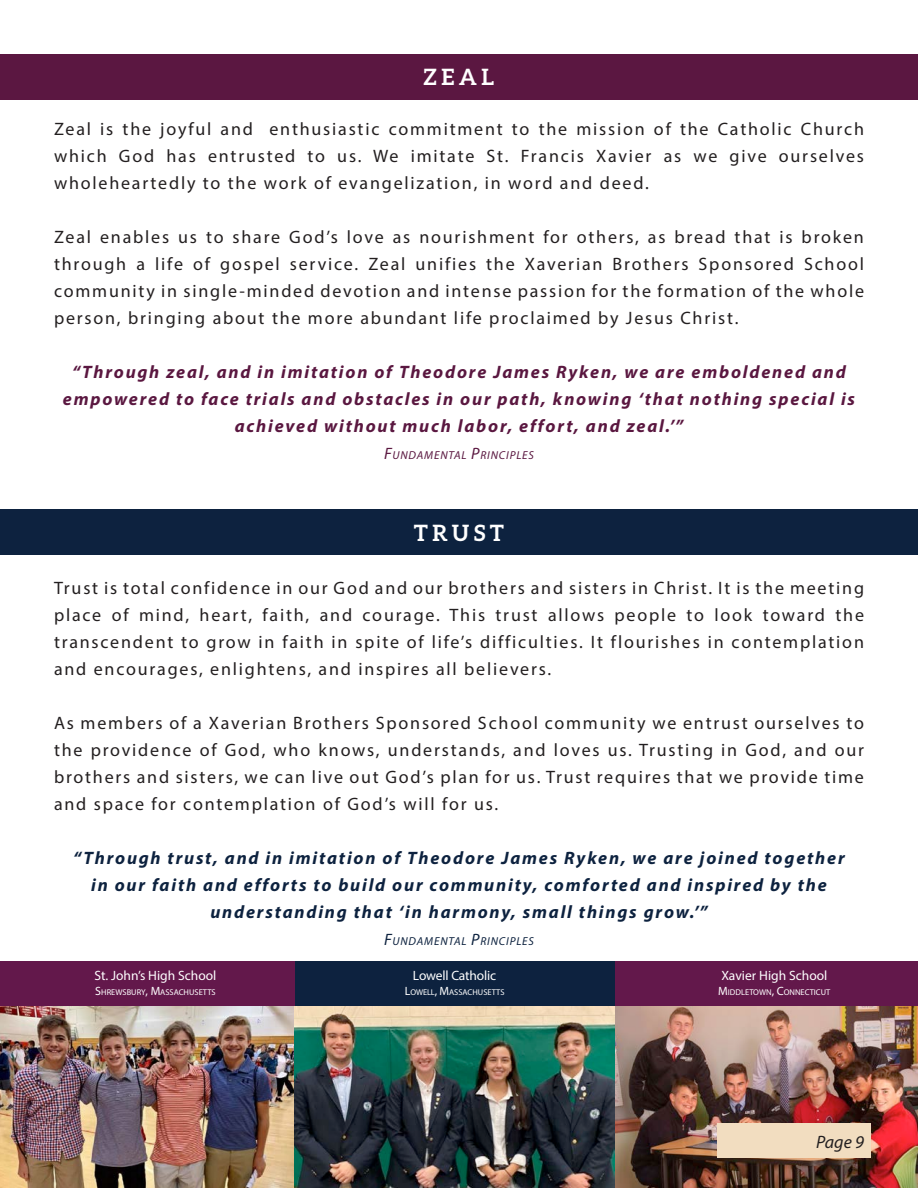
<style>
.page{position:relative;width:918px;height:1188px;background:#fff}
.page>*{position:absolute;margin:0;border:0;box-sizing:border-box;transform-origin:0 0}
.t1{font:700 22.5px "Aleo";letter-spacing:.2em;color:#fff}
.t2{font:18px/27px "Myriad Pro";letter-spacing:.1em;color:#231f20;text-align:justify}
.t3{font:italic 700 18px/27px "Myriad Pro";letter-spacing:.1em;color:#5a1740;text-align:center}
.t4{font:italic 700 18px/27px "Myriad Pro";letter-spacing:.1em;color:#0d223f;text-align:center}
.t5{font:italic 18px "Myriad Pro";color:#231f20}
.t6{font:13.5px "Myriad Pro";color:#fff}
.t7{font:italic 11.55px "Myriad Pro";letter-spacing:.07em;color:#5a1740}
.t8{font:italic 11.55px "Myriad Pro";letter-spacing:.07em;color:#0d223f}
.t9{font:8.4px "Myriad Pro";color:#fff}
.s1{font-size:16.5px}
.s2{font-size:12px}
</style>
<div class="page">
<div style="left:0;top:54px;width:918px;height:45px;background:#5b1741"></div>
<div style="left:0;top:510px;width:918px;height:45px;background:#0d223f"></div>
<div style="left:615px;top:962px;width:303px;height:63px;background:#63184b"></div>
<div style="left:295px;top:961px;width:320px;height:63px;background:#0d223f"></div>
<div style="left:0;top:961px;width:295px;height:64px;background:#63184b"></div>
<img style="left:0;top:1007px;width:918px;height:181px">
<div style="left:717px;top:1124px;width:154px;height:34px;background:#f2ddc0"></div>
<p class="t1" style="left:424px;top:64px;width:72px">ZEAL</p>
<p class="t2" style="left:54px;top:115px;width:812px">Zeal is the joyful and enthusiastic commitment to the mission of the Catholic Church which God has entrusted to us. We imitate St. Francis Xavier as we give ourselves wholeheartedly to the work of evangelization, in word and deed.</p>
<p class="t2" style="left:54px;top:223px;width:812px">Zeal enables us to share God’s love as nourishment for others, as bread that is broken through a life of gospel service. Zeal unifies the Xaverian Brothers Sponsored School community in single-minded devotion and intense passion for the formation of the whole person, bringing about the more abundant life proclaimed by Jesus Christ.</p>
<p class="t3" style="left:63px;top:358px;width:794px">“Through zeal, and in imitation of Theodore James Ryken, we are emboldened and empowered to face trials and obstacles in our path, knowing ‘that nothing special is achieved without much labor, effort, and zeal.’”</p>
<p class="t7" style="left:384px;top:448px;width:151px"><span class="s1">F</span>UNDAMENTAL <span class="s1">P</span>RINCIPLES</p>
<p class="t1" style="left:414px;top:520px;width:92px">TRUST</p>
<p class="t2" style="left:54px;top:574px;width:812px">Trust is total confidence in our God and our brothers and sisters in Christ. It is the meeting place of mind, heart, faith, and courage. This trust allows people to look toward the transcendent to grow in faith in spite of life’s difficulties. It flourishes in contemplation and encourages, enlightens, and inspires all believers.</p>
<p class="t2" style="left:54px;top:709px;width:812px">As members of a Xaverian Brothers Sponsored School community we entrust ourselves to the providence of God, who knows, understands, and loves us. Trusting in God, and our brothers and sisters, we can live out God’s plan for us. Trust requires that we provide time and space for contemplation of God’s will for us.</p>
<p class="t4" style="left:73px;top:844px;width:773px">“Through trust, and in imitation of Theodore James Ryken, we are joined together in our faith and efforts to build our community, comforted and inspired by the understanding that ‘in harmony, small things grow.’”</p>
<p class="t8" style="left:384px;top:934px;width:151px"><span class="s1">F</span>UNDAMENTAL <span class="s1">P</span>RINCIPLES</p>
<p class="t6" style="left:95px;top:968px;width:123px">St. John’s High School</p>
<p class="t9" style="left:95px;top:987px;width:122px"><span class="s2">S</span>HREWSBURY<span class="s2">, M</span>ASSACHUSETTS</p>
<p class="t6" style="left:413px;top:968px;width:85px">Lowell Catholic</p>
<p class="t9" style="left:405px;top:987px;width:101px"><span class="s2">L</span>OWELL<span class="s2">, M</span> ASSACHUSETTS</p>
<p class="t6" style="left:721px;top:968px;width:108px">Xavier High School</p>
<p class="t9" style="left:718px;top:987px;width:114px"><span class="s2">M</span> IDDLETOWN<span class="s2">, C</span>ONNECTICUT</p>
<p class="t5" style="left:816px;top:1130px;width:49px">Page 9</p>
</div>
